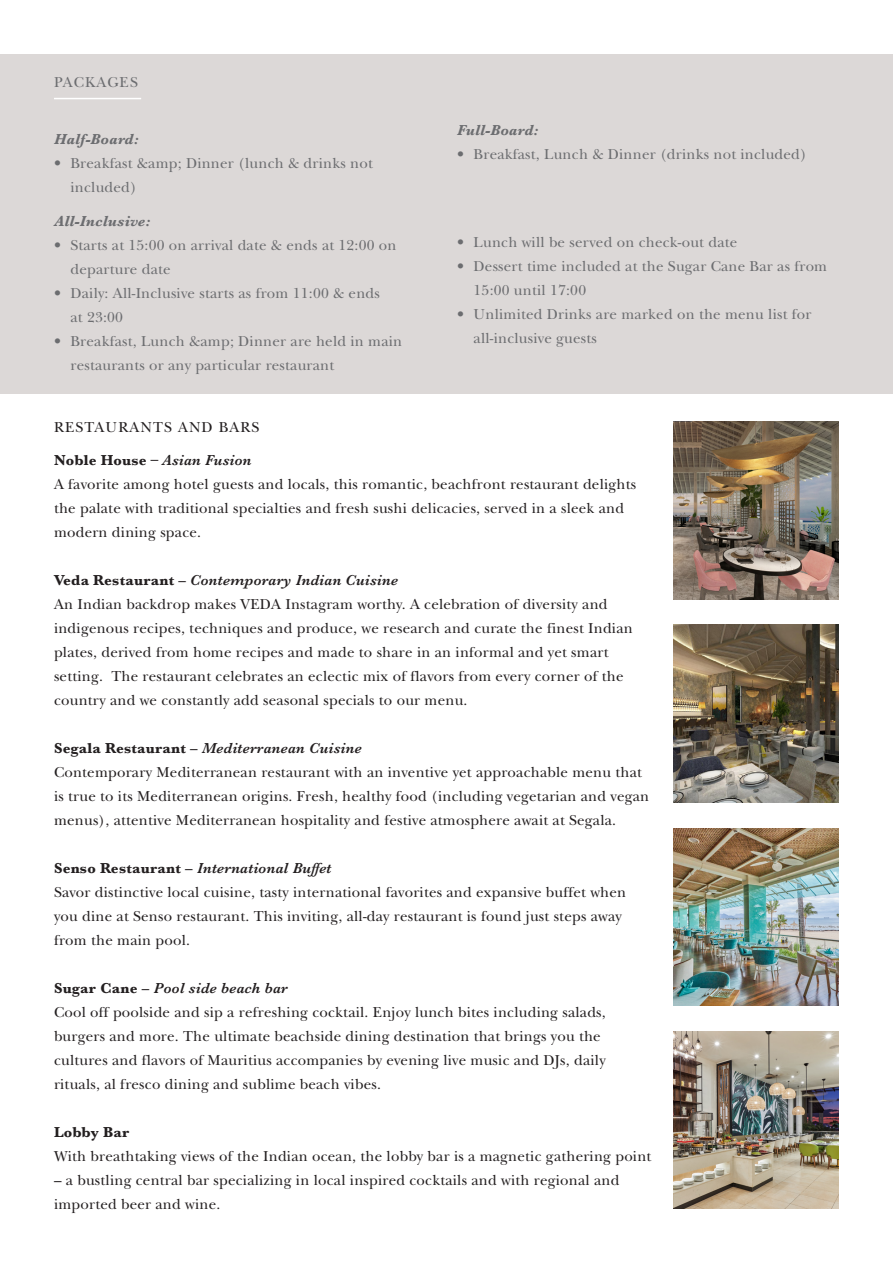
<style>
.page{position:relative;width:893px;height:1263px;background:#fff}
.page>*{position:absolute;margin:0;border:0;box-sizing:border-box;transform-origin:0 0}
.t1{font:15px/24px "New Baskerville";letter-spacing:.015em;color:#231f20}
.t2{font:15px/24px "New Baskerville";letter-spacing:.015em;color:#6c6d70}
.t3{font:italic 600 15px "Baskerville";letter-spacing:.015em;color:#231f20}
.t4{font:italic 700 15px "Baskerville";letter-spacing:.015em;color:#6c6d70}
.t5{font:700 15px "Baskerville";letter-spacing:.015em;color:#231f20}
.t6{font:15px "New Baskerville";letter-spacing:.075em;color:#231f20}
.t7{font:15px "New Baskerville";letter-spacing:.075em;color:#6c6d70}
.s1{font-weight:600;font-style:italic}
.s2{font-weight:700;font-style:normal}
.s3{font-family:"New Baskerville";font-weight:400;font-style:normal}
</style>
<div class="page">
<div style="left:0;top:54px;width:893px;height:339px;background:#dcd8d7"></div>
<hr style="left:54px;top:98px;width:87px;height:1px;background:#fff">
<img style="left:674px;top:422px;width:165px;height:177px">
<img style="left:674px;top:625px;width:165px;height:177px">
<img style="left:674px;top:828px;width:165px;height:178px">
<img style="left:674px;top:1031px;width:165px;height:178px">
<p class="t7" style="left:54px;top:74px;width:85px">PACKAGES</p>
<p class="t4" style="left:54px;top:129px;width:86px">Half-Board:</p>
<p class="t2" style="left:70px;top:152px;width:304px;text-indent:-16px">• Breakfast &amp;amp; Dinner (lunch &amp; drinks not included)</p>
<p class="t4" style="left:54px;top:211px;width:98px">All-Inclusive:</p>
<p class="t2" style="left:70px;top:233px;width:328px;text-indent:-16px">• Starts at 15:00 on arrival date &amp; ends at 12:00 on departure date</p>
<p class="t2" style="left:70px;top:281px;width:311px;text-indent:-16px">• Daily: All-Inclusive starts as from 11:00 &amp; ends at 23:00</p>
<p class="t2" style="left:70px;top:329px;width:333px;text-indent:-16px">• Breakfast, Lunch &amp;amp; Dinner are held in main restaurants or any particular restaurant</p>
<p class="t4" style="left:457px;top:120px;width:83px">Full-Board:</p>
<p class="t2" style="left:457px;top:143px;width:351px">• Breakfast, Lunch &amp; Dinner (drinks not included)</p>
<p class="t2" style="left:457px;top:230px;width:282px">• Lunch will be served on check-out date</p>
<p class="t2" style="left:474px;top:254px;width:355px;text-indent:-16px">• Dessert time included at the Sugar Cane Bar as from<br>15:00 until 17:00</p>
<p class="t2" style="left:474px;top:302px;width:339px;text-indent:-16px">• Unlimited Drinks are marked on the menu list for all-inclusive guests</p>
<p class="t6" style="left:54px;top:418px;width:207px">RESTAURANTS AND BARS</p>
<p class="t5" style="left:54px;top:450px;width:199px">Noble House – <span class="s1">Asian Fusion</span></p>
<p class="t1" style="left:54px;top:472px;width:584px">A favorite among hotel guests and locals, this romantic, beachfront restaurant delights</p>
<p class="t1" style="left:54px;top:496px;width:572px">the palate with traditional specialties and fresh sushi delicacies, served in a sleek and</p>
<p class="t1" style="left:54px;top:520px;width:149px">modern dining space.</p>
<p class="t3" style="left:54px;top:570px;width:346px"><span class="s2">Veda Restaurant</span> <span class="s3">–</span> Contemporary Indian Cuisine</p>
<p class="t1" style="left:54px;top:592px;width:580px">An Indian backdrop makes VEDA Instagram worthy. A celebration of diversity and indigenous recipes, techniques and produce, we research and curate the finest Indian plates, derived from home recipes and made to share in an informal and yet smart setting. The restaurant celebrates an eclectic mix of flavors from every corner of the country and we constantly add seasonal specials to our menu.</p>
<p class="t3" style="left:54px;top:738px;width:309px"><span class="s2">Segala Restaurant</span> <span class="s3">–</span> Mediterranean Cuisine</p>
<p class="t1" style="left:54px;top:760px;width:589px">Contemporary Mediterranean restaurant with an inventive yet approachable menu that</p>
<p class="t1" style="left:54px;top:784px;width:597px">is true to its Mediterranean origins. Fresh, healthy food (including vegetarian and vegan</p>
<p class="t1" style="left:54px;top:808px;width:564px">menus), attentive Mediterranean hospitality and festive atmosphere await at Segala.</p>
<p class="t3" style="left:54px;top:858px;width:279px"><span class="s2">Senso Restaurant</span> <span class="s3">–</span> International Buffet</p>
<p class="t1" style="left:54px;top:880px;width:574px">Savor distinctive local cuisine, tasty international favorites and expansive buffet when</p>
<p class="t1" style="left:54px;top:904px;width:569px">you dine at Senso restaurant. This inviting, all-day restaurant is found just steps away</p>
<p class="t1" style="left:54px;top:928px;width:138px">from the main pool.</p>
<p class="t3" style="left:54px;top:978px;width:235px"><span class="s2">Sugar Cane</span> <span class="s3">–</span> Pool side beach bar</p>
<p class="t1" style="left:54px;top:1000px;width:553px">Cool off poolside and sip a refreshing cocktail. Enjoy lunch bites including salads,</p>
<p class="t1" style="left:54px;top:1024px;width:548px">burgers and more. The ultimate beachside dining destination that brings you the</p>
<p class="t1" style="left:54px;top:1048px;width:553px">cultures and flavors of Mauritius accompanies by evening live music and DJs, daily</p>
<p class="t1" style="left:54px;top:1072px;width:328px">rituals, al fresco dining and sublime beach vibes.</p>
<p class="t5" style="left:54px;top:1122px;width:77px">Lobby Bar</p>
<p class="t1" style="left:54px;top:1144px;width:599px">With breathtaking views of the Indian ocean, the lobby bar is a magnetic gathering point</p>
<p class="t1" style="left:54px;top:1168px;width:567px">– a bustling central bar specializing in local inspired cocktails and with regional and</p>
<p class="t1" style="left:54px;top:1192px;width:168px">imported beer and wine.</p>
</div>
